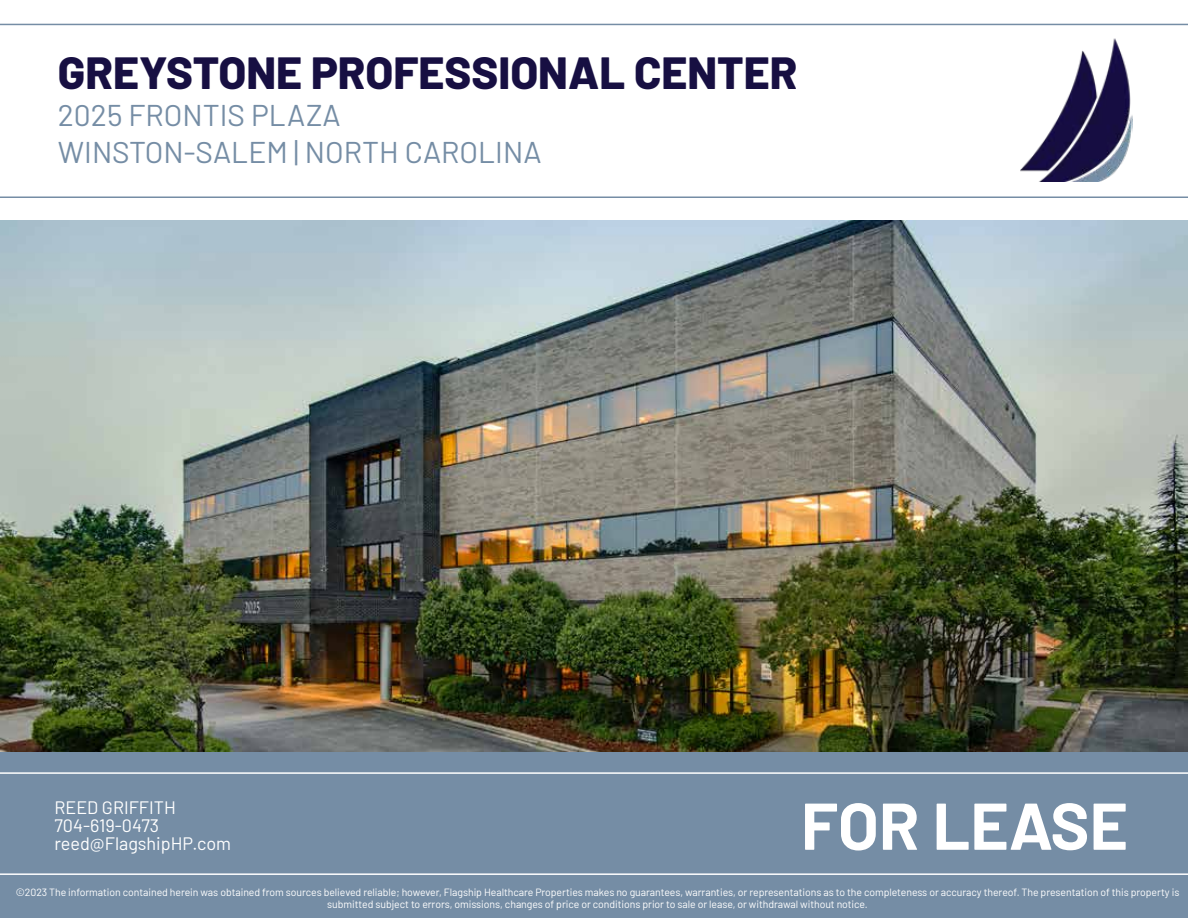
<style>
.page{position:relative;width:1188px;height:918px;background:#fff}
.page>*{position:absolute;margin:0;border:0;box-sizing:border-box;transform-origin:0 0}
.t1{font:700 66px "Barlow";color:#fff}
.t2{font:800 45px "Barlow";color:#170f42}
.t3{font:30px/36.8px "Barlow";color:#758da5}
.t4{font:18px/18px "Barlow";color:#fff}
.t5{font:10.5px/12px "Barlow";letter-spacing:-.005em;color:#fff;text-align:center}
</style>
<div class="page">
<svg style="left:0;top:24px;width:1188px;height:174px"></svg>
<div style="left:0;top:751px;width:1188px;height:167px;background:#758da5"></div>
<svg style="left:0;top:772px;width:1188px;height:103px"></svg>
<img style="left:0;top:220px;width:1188px;height:532px">
<h2 class="t2" style="left:58px;top:39px;width:741px">GREYSTONE PROFESSIONAL CENTER</h2>
<h3 class="t3" style="left:58px;top:94px;width:485px">2025 FRONTIS PLAZA<br>WINSTON-SALEM | NORTH CAROLINA</h3>
<h3 class="t4" style="left:54px;top:797px;width:178px">REED GRIFFITH<br>704-619-0473 reed@FlagshipHP.com</h3>
<h1 class="t1" style="left:801px;top:777px;width:329px">FOR LEASE</h1>
<p class="t5" style="left:16px;top:885px;width:1165px">©2023 The information contained herein was obtained from sources believed reliable; however, Flagship Healthcare Properties makes no guarantees, warranties, or representations as to the completeness or accuracy thereof. The presentation of this property is submitted subject to errors, omissions, changes of price or conditions prior to sale or lease, or withdrawal without notice.</p>
</div>
